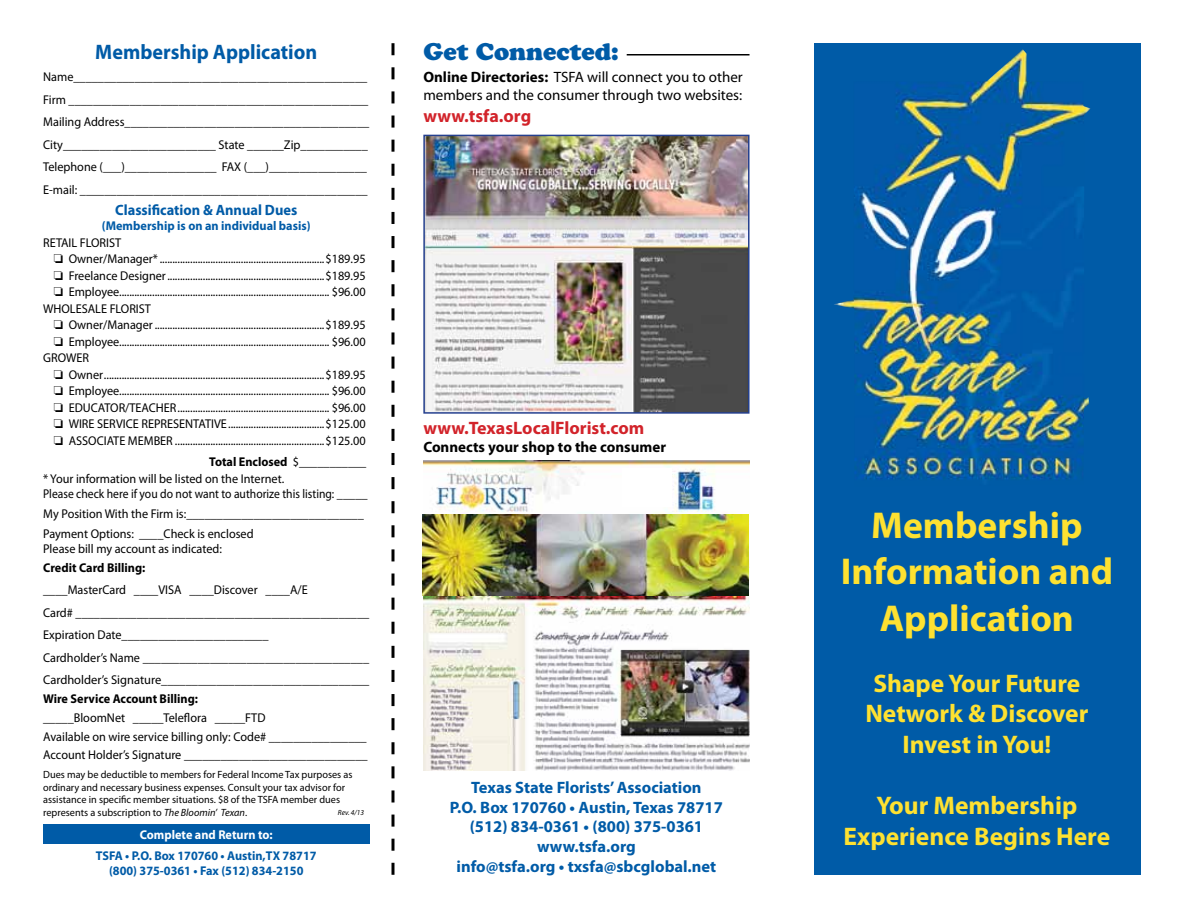
<style>
.page{position:relative;width:1188px;height:918px;background:#fff}
.page>*{position:absolute;margin:0;border:0;box-sizing:border-box;transform-origin:0 0}
.t1{font:700 37.5px/46.5px "Myriad Pro";color:#fee131;text-align:center}
.t2{font:700 25.5px/30.6px "Myriad Pro";color:#fee131;text-align:center}
.t3{font:24px "Cooper Black Std";color:#005ba7}
.t4{font:700 21px "Myriad Pro";color:#005ba7;scale:.96 1}
.t5{font:700 18px "Myriad Pro";color:#d2232a}
.t6{font:700 16.5px/19.8px "Myriad Pro";color:#005ba7;text-align:center}
.t7{font:15px/18px "Myriad Pro";color:#000}
.t8{font:700 15px "Myriad Pro";color:#000}
.t9{font:700 15px "Myriad Pro";color:#005ba7;scale:.96 1}
.t10{font:12.75px/22.5px "Myriad Pro";color:#000;scale:.96 1}
.t11{font:700 12.75px/15.3px "Myriad Pro";color:#005ba7;text-align:center;scale:.96 1}
.t12{font:700 12.75px "Myriad Pro";color:#000;scale:.96 1}
.t13{font:700 12.75px "Myriad Pro";color:#fff;scale:.96 1}
.t14{font:10.5px/12.6px "Myriad Pro";color:#000}
.t15{font:italic 7.5px "Myriad Pro";color:#000}
.s1{font-weight:700}
.s2{font-style:italic}
</style>
<div class="page">
<div style="left:43px;top:824px;width:326px;height:20px;background:#005ba7"></div>
<svg style="left:391px;top:43px;width:3px;height:832px"></svg>
<img style="left:426px;top:138px;width:321px;height:273px">
<div style="left:423px;top:135px;width:327px;height:279px;border:2px solid #25408f"></div>
<hr style="left:627px;top:54px;width:123px;height:2px;background:#000">
<div style="left:815px;top:43px;width:326px;height:832px;background:#005ba7"></div>
<img style="left:834px;top:49px;width:257px;height:431px">
<img style="left:423px;top:460px;width:327px;height:311px">
<img style="left:423px;top:514px;width:326px;height:82px">
<div style="left:622px;top:468px;width:49px;height:39px;background:#fff"></div>
<h3 class="t4" style="left:95px;top:38px;width:233px">Membership Application</h3>
<h3 class="t3" style="left:423px;top:37px;width:197px">Get Connected:</h3>
<p class="t10" style="left:43px;top:66px;width:341px">Name________________________________________________ Firm _________________________________________________ Mailing Address________________________________________ City_________________________ State ______Zip___________ Telephone (___)_______________ FAX (___)________________ E-mail: _______________________________________________</p>
<p class="t9" style="left:115px;top:200px;width:191px">Classification &amp; Annual Dues</p>
<p class="t11" style="left:102px;top:218px;width:219px">(Membership is on an individual basis)</p>
<p class="t10" style="left:43px;top:231px;width:83px">RETAIL FLORIST</p>
<p class="t10" style="left:54px;top:248px;width:326px">□ Owner/Manager* .................................................................$189.95</p>
<p class="t10" style="left:54px;top:264px;width:326px">□ Freelance Designer..............................................................$189.95</p>
<p class="t10" style="left:43px;top:284px;width:337px;line-height:16.5px;text-indent:11px">□ Employee................................................................................... $96.00<br>WHOLESALE FLORIST</p>
<p class="t10" style="left:54px;top:314px;width:326px">□ Owner/Manager...................................................................$189.95</p>
<p class="t10" style="left:43px;top:333px;width:337px;line-height:16.5px;text-indent:11px">□ Employee................................................................................... $96.00<br>GROWER</p>
<p class="t10" style="left:54px;top:363px;width:326px">□ Owner.......................................................................................$189.95</p>
<p class="t10" style="left:54px;top:380px;width:326px">□ Employee................................................................................... $96.00</p>
<p class="t10" style="left:54px;top:396px;width:326px">□ EDUCATOR/TEACHER............................................................ $96.00</p>
<p class="t10" style="left:54px;top:413px;width:326px">□ WIRE SERVICE REPRESENTATIVE......................................$125.00</p>
<p class="t10" style="left:54px;top:430px;width:327px;line-height:21.3px;text-align:right">□ ASSOCIATE MEMBER ...........................................................$125.00<br><span class="s1">Total Enclosed</span> $___________</p>
<p class="t10" style="left:43px;top:471px;width:339px;line-height:15.3px">* Your information will be listed on the Internet.<br>Please check here if you do not want to authorize this listing: _____</p>
<p class="t10" style="left:43px;top:504px;width:335px;line-height:19.8px">My Position With the Firm is:_____________________________<br>Payment Options: ____Check is enclosed</p>
<p class="t10" style="left:43px;top:537px;width:188px">Please bill my account as indicated:</p>
<p class="t12" style="left:43px;top:559px;width:108px">Credit Card Billing:</p>
<p class="t10" style="left:43px;top:579px;width:341px">____MasterCard ____VISA ____Discover ____A/E<br>Card# ________________________________________________ Expiration Date________________________<br>Cardholder’s Name _____________________________________ Cardholder’s Signature__________________________________</p>
<p class="t12" style="left:43px;top:690px;width:163px">Wire Service Account Billing:</p>
<p class="t10" style="left:43px;top:708px;width:339px;line-height:18.8px">_____BloomNet _____Teleflora _____FTD<br>Available on wire service billing only: Code# ________________<br>Account Holder’s Signature ______________________________</p>
<p class="t14" style="left:43px;top:768px;width:311px">Dues may be deductible to members for Federal Income Tax purposes as ordinary and necessary business expenses. Consult your tax advisor for assistance in specific member situations. $8 of the TSFA member dues represents a subscription to <span class="s2">The Bloomin’ Texan</span>.</p>
<p class="t13" style="left:140px;top:826px;width:140px">Complete and Return to:</p>
<p class="t11" style="left:96px;top:847px;width:231px">TSFA • P.O. Box 170760 • Austin,TX 78717 (800) 375-0361 • Fax (512) 834-2150</p>
<p class="t7" style="left:423px;top:68px;width:321px"><span class="s1">Online Directories:</span> TSFA will connect you to other members and the consumer through two websites:</p>
<h3 class="t5" style="left:423px;top:104px;width:109px">www.tsfa.org</h3>
<h3 class="t5" style="left:423px;top:416px;width:223px">www.TexasLocalFlorist.com</h3>
<p class="t8" style="left:423px;top:437px;width:244px">Connects your shop to the consumer</p>
<p class="t6" style="left:450px;top:777px;width:274px">Texas State Florists’ Association<br>P.O. Box 170760 • Austin, Texas 78717 (512) 834-0361 • (800) 375-0361 www.tsfa.org<br>info@tsfa.org • txsfa@sbcglobal.net</p>
<p class="t15" style="left:338px;top:807px;width:28px">Rev. 4/13</p>
<h1 class="t1" style="left:841px;top:501px;width:274px">Membership<br>Information and<br>Application</h1>
<h2 class="t2" style="left:865px;top:667px;width:225px">Shape Your Future<br>Network &amp; Discover<br>Invest in You!</h2>
<h2 class="t2" style="left:844px;top:790px;width:268px">Your Membership<br>Experience Begins Here</h2>
</div>
